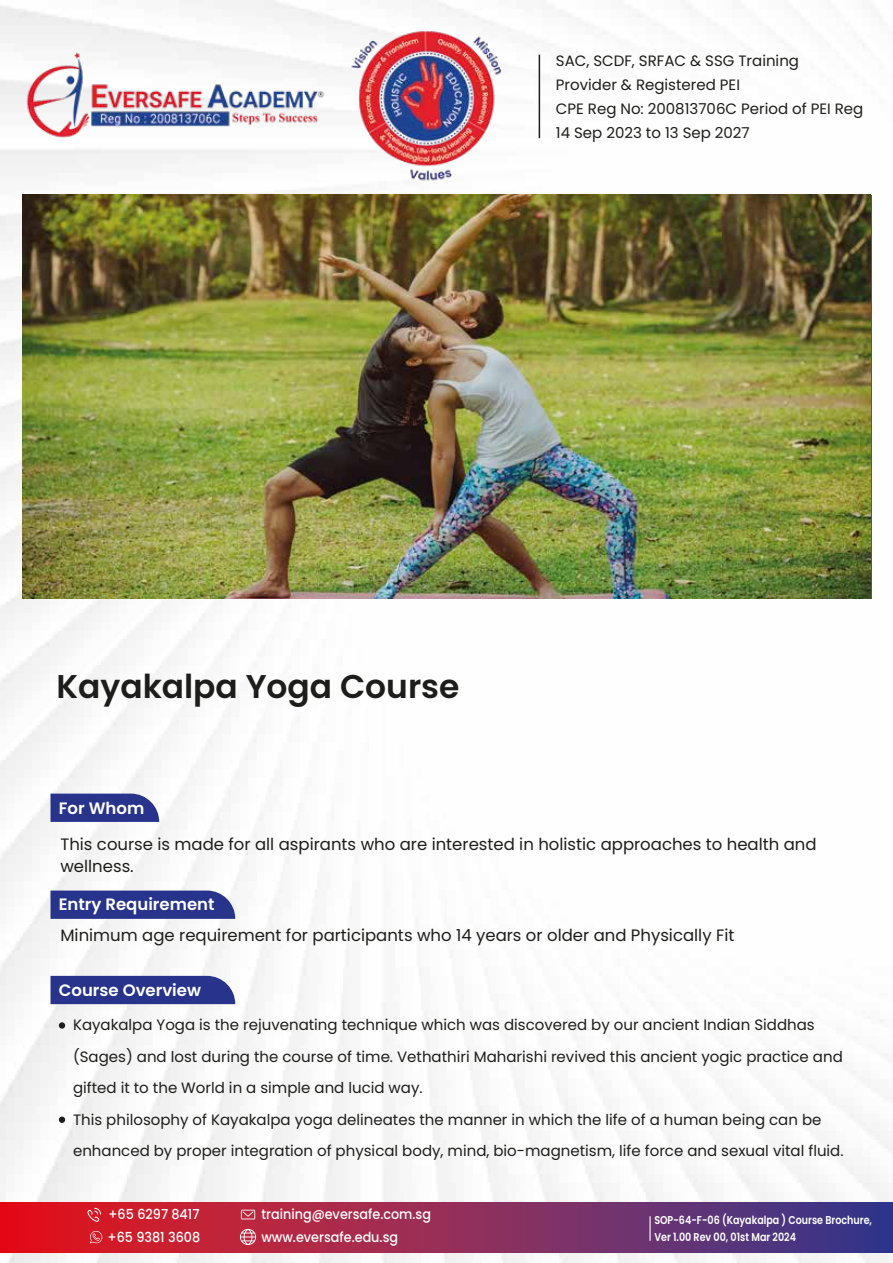
<style>
.page{position:relative;width:893px;height:1263px;background:#fff}
.page>*{position:absolute;margin:0;border:0;box-sizing:border-box;transform-origin:0 0}
.t1{font:600 32.85px "Poppins";color:#1d1d1b}
.t2{font:16.5px/22.5px "Poppins";color:#1d1d1b}
.t3{font:600 16.5px "Poppins";color:#fff}
.t4{font:15px/31.5px "Poppins";color:#1d1d1b}
.t5{font:500 13.8px/23.2px "Poppins";color:#fff;scale:.93 1}
.t6{font:600 11.4px/16.5px "Poppins";color:#fff;scale:.84 1}
</style>
<div class="page">
<img style="left:0;top:0;width:893px;height:1263px">
<hr style="left:539px;top:55px;width:1px;height:83px;background:#1d1d1b">
<img style="left:333px;top:14px;width:191px;height:173px">
<img style="left:22px;top:195px;width:849px;height:403px">
<div style="left:0;top:1203px;width:893px;height:49px;background:linear-gradient(to right,#ec181b,#373d91)"></div>
<svg style="left:240px;top:1229px;width:16px;height:16px"></svg>
<svg style="left:241px;top:1210px;width:14px;height:9px"></svg>
<svg style="left:87px;top:1208px;width:14px;height:14px"></svg>
<hr style="left:649px;top:1216px;width:2px;height:25px;background:#fff">
<svg style="left:90px;top:1230px;width:12px;height:13px"></svg>
<div style="left:51px;top:976px;width:184px;height:28px;background:#28348b"></div>
<svg style="left:51px;top:794px;width:108px;height:28px;background:#333e91"></svg>
<svg style="left:51px;top:890px;width:184px;height:29px;background:#333e90"></svg>
<div style="left:59px;top:1022px;width:6px;height:7px;background:#1d1d1b;border-radius:50%"></div>
<div style="left:59px;top:1116px;width:6px;height:7px;background:#1d1d1b;border-radius:50%"></div>
<img style="left:19px;top:45px;width:314px;height:95px">
<p class="t4" style="left:556px;top:49px;width:309px;line-height:24px">SAC, SCDF, SRFAC &amp; SSG Training<br>Provider &amp; Registered PEI<br>CPE Reg No: 200813706C Period of PEI Reg<br>14 Sep 2023 to 13 Sep 2027</p>
<h1 class="t1" style="left:56px;top:667px;width:405px">Kayakalpa Yoga Course</h1>
<p class="t3" style="left:59px;top:798px;width:87px">For Whom</p>
<p class="t2" style="left:60px;top:833px;width:758px">This course is made for all aspirants who are interested in holistic approaches to health and wellness.</p>
<p class="t3" style="left:59px;top:895px;width:157px">Entry Requirement</p>
<p class="t2" style="left:60px;top:924px;width:675px">Minimum age requirement for participants who 14 years or older and Physically Fit</p>
<p class="t3" style="left:59px;top:980px;width:144px">Course Overview</p>
<p class="t4" style="left:73px;top:1009px;width:772px">Kayakalpa Yoga is the rejuvenating technique which was discovered by our ancient Indian Siddhas (Sages) and lost during the course of time. Vethathiri Maharishi revived this ancient yogic practice and gifted it to the World in a simple and lucid way.<br>This philosophy of Kayakalpa yoga delineates the manner in which the life of a human being can be enhanced by proper integration of physical body, mind, bio-magnetism, life force and sexual vital fluid.</p>
<p class="t5" style="left:108px;top:1202px;width:101px">+65 6297 8417 +65 9381 3608</p>
<p class="t5" style="left:261px;top:1202px;width:184px">training@eversafe.com.sg www.eversafe.edu.sg</p>
<p class="t6" style="left:654px;top:1212px;width:261px">SOP-64-F-06 (Kayakalpa ) Course Brochure,<br>Ver 1.00 Rev 00, 01st Mar 2024</p>
</div>
